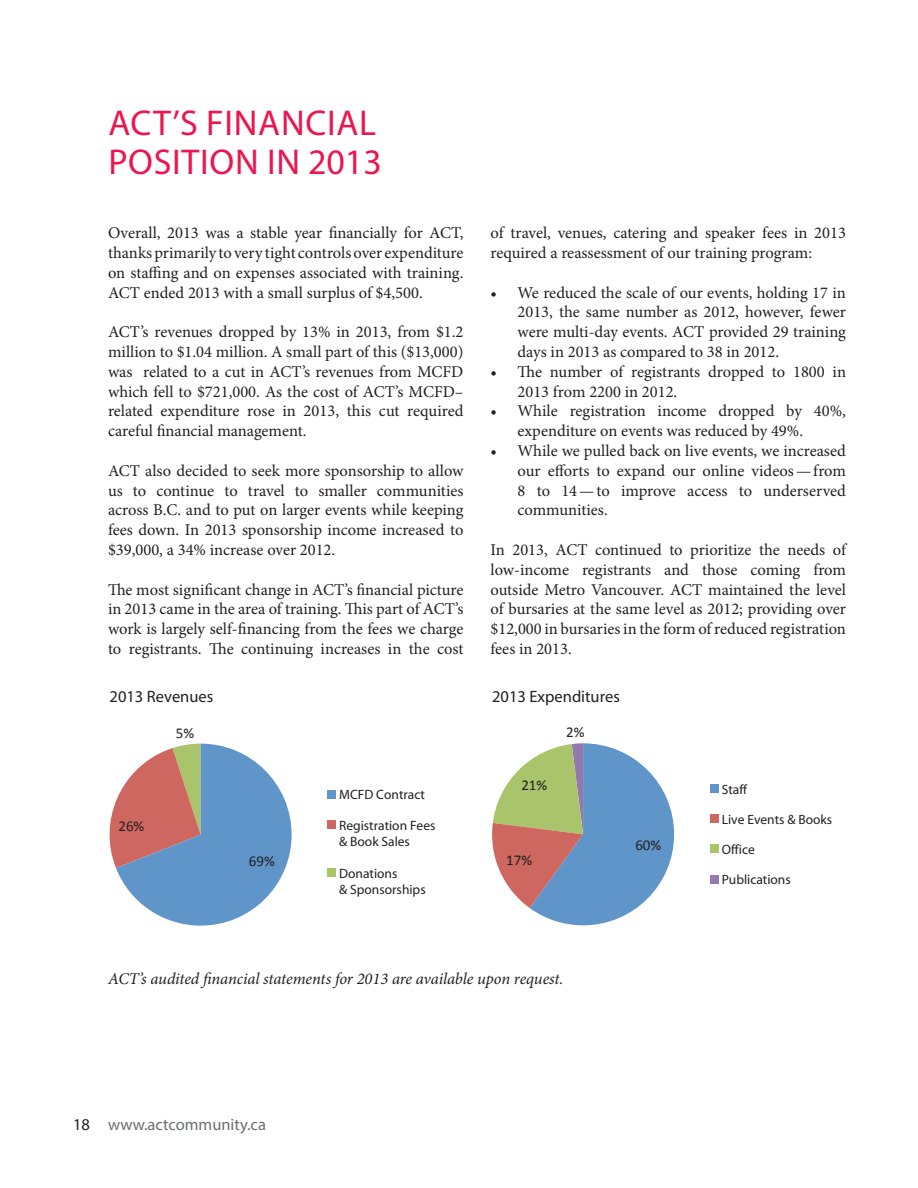
<style>
.page{position:relative;width:918px;height:1188px;background:#fff}
.page>*{position:absolute;margin:0;border:0;box-sizing:border-box;transform-origin:0 0}
.Section_head{font:36px/39px "Myriad Pro";letter-spacing:.02em;color:#ed154e}
.Body_plain{font:16.5px/19.8px "Minion Pro";color:#231f20;text-align:justify}
.Body_indented{font:16.5px/19.8px "Minion Pro";color:#231f20;text-align:justify}
.Body_plain-2{font:italic 16.5px "Minion Pro";letter-spacing:-.01em;color:#231f20}
.t1{font:16.5px "Myriad";color:#231f20}
.t2{font:16.5px "Myriad Pro";color:#6c6d70}
.t3{font:15px "Calibri";color:#231f20}
.t4{font:13.5px/16.2px "Myriad";color:#231f20}
.s1{color:#231f20}
</style>
<div class="page">
<svg style="left:109px;top:744px;width:183px;height:182px"></svg>
<div style="left:328px;top:790px;width:8px;height:8px;background:#6095ca"></div>
<div style="left:328px;top:820px;width:8px;height:9px;background:#ce6760"></div>
<div style="left:328px;top:869px;width:8px;height:8px;background:#aac46c"></div>
<svg style="left:492px;top:743px;width:182px;height:182px"></svg>
<div style="left:710px;top:785px;width:8px;height:8px;background:#6095ca"></div>
<div style="left:710px;top:815px;width:8px;height:8px;background:#ce6760"></div>
<div style="left:710px;top:845px;width:8px;height:8px;background:#aac46c"></div>
<div style="left:710px;top:875px;width:8px;height:8px;background:#927ab1"></div>
<p class="Section_head" style="left:108px;top:103px;width:275px">ACT’S FINANCIAL<br>POSITION IN 2013</p>
<p class="Body_plain" style="left:108px;top:223px;width:357px">Overall, 2013 was a stable year financially for ACT, thanks primarily to very tight controls over expenditure on staffing and on expenses associated with training.<br>ACT ended 2013 with a small surplus of $4,500.</p>
<p class="Body_plain" style="left:108px;top:322px;width:357px">ACT’s revenues dropped by 13% in 2013, from $1.2 million to $1.04 million. A small part of this ($13,000) was related to a cut in ACT’s revenues from MCFD which fell to $721,000. As the cost of ACT’s MCFD– related expenditure rose in 2013, this cut required careful financial management.</p>
<p class="Body_plain" style="left:108px;top:461px;width:357px">ACT also decided to seek more sponsorship to allow us to continue to travel to smaller communities across B.C. and to put on larger events while keeping fees down. In 2013 sponsorship income increased to $39,000, a 34% increase over 2012.</p>
<p class="Body_plain" style="left:108px;top:580px;width:357px">The most significant change in ACT’s financial picture in 2013 came in the area of training. This part of ACT’s work is largely self-financing from the fees we charge to registrants. The continuing increases in the cost</p>
<p class="t1" style="left:110px;top:688px;width:105px">2013 Revenues</p>
<p class="t3" style="left:176px;top:724px;width:20px">5%</p>
<p class="t3" style="left:118px;top:817px;width:27px">26%</p>
<p class="t3" style="left:249px;top:851px;width:27px">69%</p>
<p class="t4" style="left:339px;top:787px;width:87px">MCFD Contract</p>
<p class="t4" style="left:339px;top:818px;width:98px">Registration Fees &amp; Book Sales</p>
<p class="t4" style="left:339px;top:866px;width:88px">Donations<br>&amp; Sponsorships</p>
<p class="Body_plain" style="left:490px;top:223px;width:357px">of travel, venues, catering and speaker fees in 2013 required a reassessment of our training program:</p>
<p class="Body_indented" style="left:518px;top:283px;width:330px;text-indent:-27px">• We reduced the scale of our events, holding 17 in 2013, the same number as 2012, however, fewer were multi-day events. ACT provided 29 training days in 2013 as compared to 38 in 2012.</p>
<p class="Body_indented" style="left:518px;top:362px;width:330px;text-indent:-27px">• The number of registrants dropped to 1800 in<br>2013 from 2200 in 2012.</p>
<p class="Body_indented" style="left:518px;top:401px;width:330px;text-indent:-27px">• While registration income dropped by 40%, expenditure on events was reduced by 49%.</p>
<p class="Body_indented" style="left:518px;top:441px;width:330px;text-indent:-27px">• While we pulled back on live events, we increased our efforts to expand our online videos—from 8 to 14—to improve access to underserved communities.</p>
<p class="Body_plain" style="left:490px;top:540px;width:357px">In 2013, ACT continued to prioritize the needs of low-income registrants and those coming from outside Metro Vancouver. ACT maintained the level of bursaries at the same level as 2012; providing over $12,000 in bursaries in the form of reduced registration fees in 2013.</p>
<p class="t3" style="left:558px;top:389px;width:20px">5%</p>
<p class="t4" style="left:722px;top:453px;width:87px">MCFD Contract</p>
<p class="t4" style="left:722px;top:483px;width:98px">Registration Fees</p>
<p class="t4" style="left:722px;top:547px;width:88px">&amp; Sponsorships</p>
<p class="t1" style="left:492px;top:688px;width:129px">2013 Expenditures</p>
<p class="t3" style="left:521px;top:776px;width:27px">21%</p>
<p class="t3" style="left:566px;top:722px;width:20px">2%</p>
<p class="t3" style="left:506px;top:851px;width:27px">17%</p>
<p class="t3" style="left:635px;top:836px;width:27px">60%</p>
<p class="t4" style="left:722px;top:782px;width:27px">Staff</p>
<p class="t4" style="left:722px;top:812px;width:112px">Live Events &amp; Books</p>
<p class="t4" style="left:722px;top:842px;width:35px">Office</p>
<p class="t4" style="left:722px;top:872px;width:71px">Publications</p>
<p class="Body_plain-2" style="left:108px;top:967px;width:457px">ACT’s audited financial statements for 2013 are available upon request.</p>
<p class="t3" style="left:139px;top:1111px;width:27px">21%</p>
<p class="t2" style="left:73px;top:1114px;width:194px"><span class="s1">18</span> www.actcommunity.ca</p>
</div>
